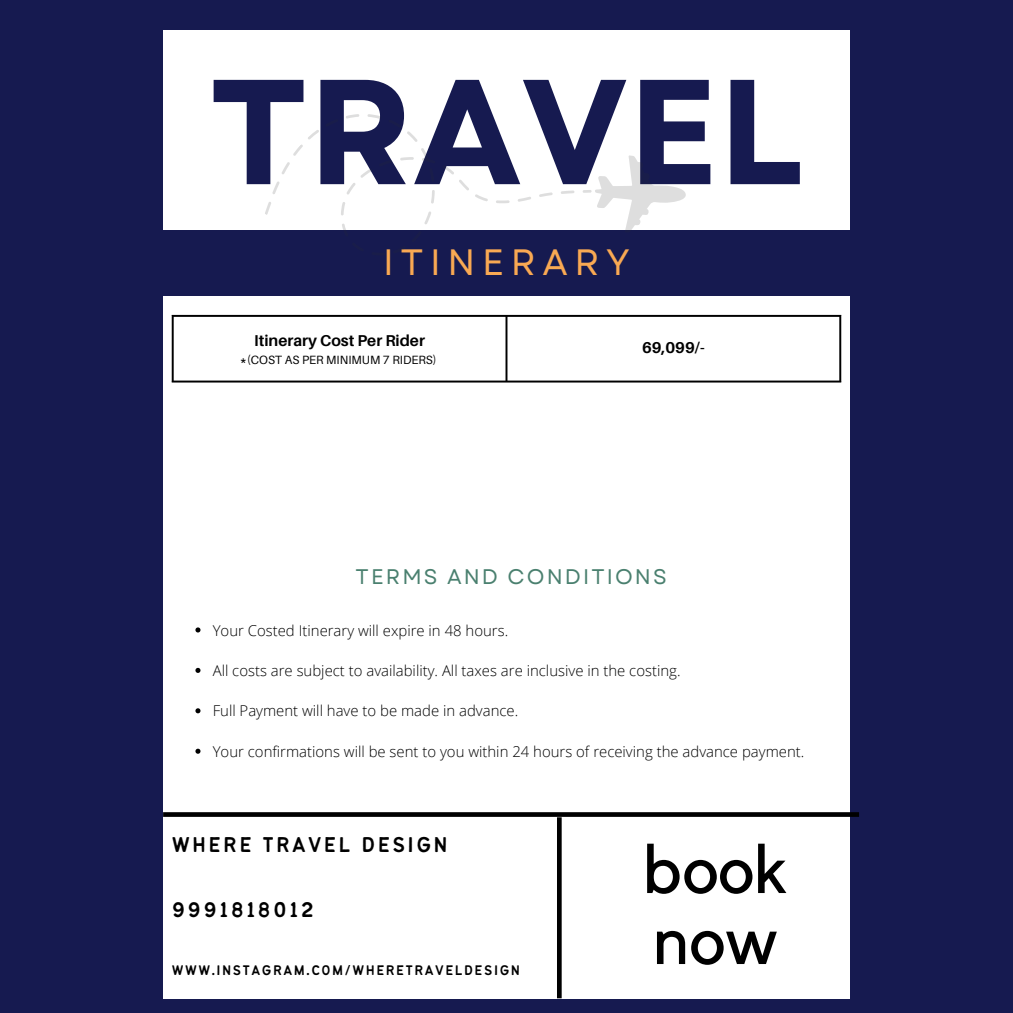
<style>
.page{position:relative;width:1013px;height:1013px;background:#fff}
.page>*{position:absolute;margin:0;border:0;box-sizing:border-box;transform-origin:0 0}
.t1{font:700 149px "Garet";color:#161a50}
.t2{font:67.62px/71px "Kollektif";color:#000}
.t3{font:36.62px "Garet";letter-spacing:.185em;color:#f9a953}
.t4{font:23.5px "Bantayog";letter-spacing:.1em;color:#000}
.t5{font:21.12px "Garet";letter-spacing:.1em;color:#4a806f}
.t6{font:700 15.75px "Aileron";color:#000}
.t7{font:15.25px "Bantayog";letter-spacing:.1em;color:#000}
.t8{font:300 14.88px "Open Sans";color:#000}
.t9{font:12px "Aileron";color:#000}
.s1{font-weight:700}
</style>
<div class="page">
<div style="left:0;top:0;width:1012px;height:1012px;background:#161a50"></div>
<div style="left:163px;top:30px;width:686px;height:968px;background:#fff"></div>
<div style="left:163px;top:230px;width:686px;height:66px;background:#161a50"></div>
<svg style="left:163px;top:812px;width:696px;height:4px;background:#0b0b0b"></svg>
<hr style="left:557px;top:817px;width:4px;height:181px;background:#000">
<hr style="left:172px;top:317px;width:2px;height:63px;background:#000">
<hr style="left:505px;top:317px;width:2px;height:63px;background:#000">
<hr style="left:839px;top:317px;width:2px;height:63px;background:#000">
<hr style="left:172px;top:315px;width:669px;height:2px;background:#000">
<hr style="left:172px;top:380px;width:669px;height:2px;background:#000">
<svg style="left:195px;top:627px;width:5px;height:5px"></svg>
<svg style="left:195px;top:668px;width:5px;height:5px"></svg>
<svg style="left:195px;top:708px;width:5px;height:5px"></svg>
<svg style="left:195px;top:748px;width:5px;height:5px"></svg>
<svg style="left:595px;top:155px;width:91px;height:75px"></svg>
<svg style="left:249px;top:114px;width:343px;height:253px"></svg>
<p class="t1" style="left:209px;top:25px;width:596px">TRAVEL</p>
<p class="t3" style="left:383px;top:236px;width:248px">ITINERARY</p>
<p class="t6" style="left:254px;top:330px;width:172px">Itinerary Cost Per Rider</p>
<p class="t9" style="left:240px;top:352px;width:198px"><span class="s1">*</span>(COST AS PER MINIMUM 7 RIDERS)</p>
<p class="t6" style="left:642px;top:338px;width:64px">69,099/-</p>
<p class="t5" style="left:355px;top:561px;width:313px">TERMS AND CONDITIONS</p>
<p class="t8" style="left:213px;top:619px;width:297px">Your Costed Itinerary will expire in 48 hours.</p>
<p class="t8" style="left:213px;top:660px;width:469px">All costs are subject to availability. All taxes are inclusive in the costing.</p>
<p class="t8" style="left:213px;top:700px;width:307px">Full Payment will have to be made in advance.</p>
<p class="t8" style="left:213px;top:741px;width:593px">Your confirmations will be sent to you within 24 hours of receiving the advance payment.</p>
<p class="t4" style="left:172px;top:835px;width:277px">WHERE TRAVEL DESIGN</p>
<p class="t4" style="left:172px;top:900px;width:144px">9991818012</p>
<p class="t7" style="left:172px;top:963px;width:350px">WWW.INSTAGRAM.COM/WHERETRAVELDESIGN</p>
<p class="t2" style="left:643px;top:836px;width:146px">book now</p>
</div>
